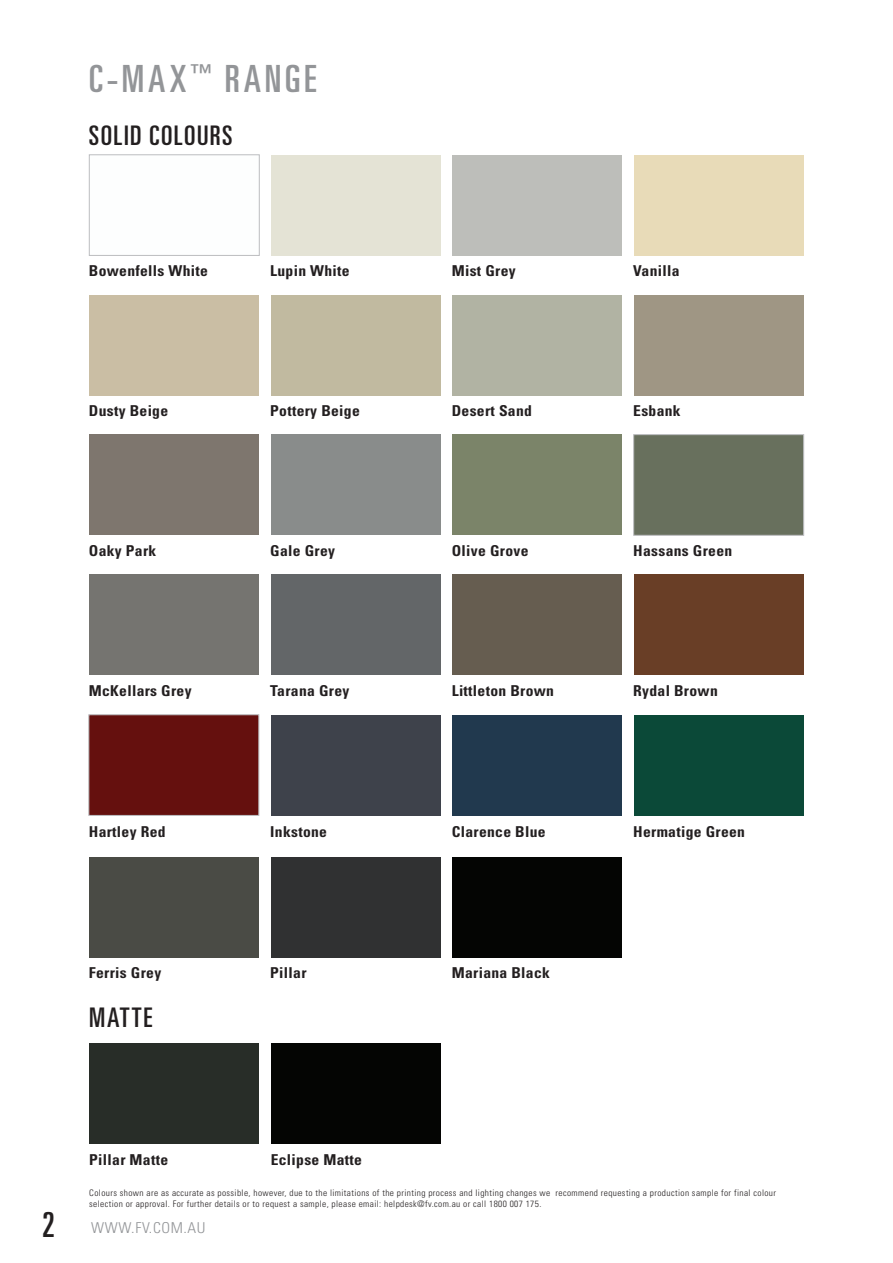
<style>
.page{position:relative;width:893px;height:1263px;background:#fff}
.page>*{position:absolute;margin:0;border:0;box-sizing:border-box;transform-origin:0 0}
.t1{font:ultra-condensed 37.5px "Univers";letter-spacing:.095em;color:#939598;scale:1.04 1}
.t2{font:ultra-condensed 34.5px "Univers";color:#231f20}
.t3{font:ultra-condensed 27px "Univers";letter-spacing:.05em;color:#231f20;scale:1.04 1}
.t4{font:700 condensed 15px "Univers";letter-spacing:.02em;color:#231f20;scale:1.04 1}
.t5{font:300 condensed 15px "Univers";letter-spacing:.04em;color:#939598;scale:1.04 1}
.t6{font:300 condensed 9px/10.8px "Univers";letter-spacing:.04em;color:#231f20;scale:1.04 1}
</style>
<div class="page">
<div style="left:89px;top:1043px;width:170px;height:101px;background:#282d28"></div>
<div style="left:89px;top:154px;width:171px;height:102px;background:#fdfefe;border:1px solid #bcbdc0"></div>
<div style="left:271px;top:1043px;width:170px;height:101px;background:#040503"></div>
<div style="left:89px;top:295px;width:170px;height:100px;background:#cabea4"></div>
<div style="left:89px;top:435px;width:170px;height:100px;background:#7e766e"></div>
<div style="left:89px;top:574px;width:170px;height:101px;background:#757470"></div>
<div style="left:88px;top:714px;width:171px;height:102px;background:#65100e;border:1px solid #bcbdc0"></div>
<div style="left:89px;top:857px;width:170px;height:100px;background:#4a4b45"></div>
<div style="left:271px;top:155px;width:170px;height:100px;background:#e4e3d5"></div>
<div style="left:271px;top:295px;width:170px;height:100px;background:#c1baa0"></div>
<div style="left:271px;top:435px;width:170px;height:100px;background:#898c8b"></div>
<div style="left:271px;top:574px;width:170px;height:101px;background:#636668"></div>
<div style="left:271px;top:715px;width:170px;height:101px;background:#3e424b"></div>
<div style="left:271px;top:857px;width:170px;height:100px;background:#303132"></div>
<div style="left:452px;top:155px;width:170px;height:100px;background:#bdbeba"></div>
<div style="left:452px;top:295px;width:170px;height:100px;background:#b1b3a3"></div>
<div style="left:452px;top:435px;width:170px;height:100px;background:#7b8469"></div>
<div style="left:452px;top:574px;width:170px;height:101px;background:#665d50"></div>
<div style="left:452px;top:715px;width:170px;height:101px;background:#21394e"></div>
<div style="left:452px;top:857px;width:170px;height:100px;background:#040503"></div>
<div style="left:634px;top:155px;width:170px;height:100px;background:#e8dbb8"></div>
<div style="left:634px;top:295px;width:170px;height:100px;background:#9f9684"></div>
<div style="left:633px;top:434px;width:171px;height:102px;background:#68705d;border:1px solid #bcbdc0"></div>
<div style="left:634px;top:574px;width:170px;height:101px;background:#693e26"></div>
<div style="left:634px;top:715px;width:170px;height:101px;background:#0b4938"></div>
<h1 class="t1" style="left:89px;top:58px;width:220px">C-MAX<sup>™</sup> RANGE</h1>
<h3 class="t3" style="left:89px;top:120px;width:140px">SOLID COLOURS</h3>
<p class="t4" style="left:89px;top:262px;width:116px">Bowenfells White</p>
<p class="t4" style="left:270px;top:262px;width:78px">Lupin White</p>
<p class="t4" style="left:452px;top:262px;width:63px">Mist Grey</p>
<p class="t4" style="left:633px;top:262px;width:46px">Vanilla</p>
<p class="t4" style="left:89px;top:402px;width:78px">Dusty Beige</p>
<p class="t4" style="left:270px;top:402px;width:88px">Pottery Beige</p>
<p class="t4" style="left:452px;top:402px;width:79px">Desert Sand</p>
<p class="t4" style="left:633px;top:402px;width:47px">Esbank</p>
<p class="t4" style="left:89px;top:542px;width:66px">Oaky Park</p>
<p class="t4" style="left:270px;top:542px;width:64px">Gale Grey</p>
<p class="t4" style="left:452px;top:542px;width:75px">Olive Grove</p>
<p class="t4" style="left:633px;top:542px;width:97px">Hassans Green</p>
<p class="t4" style="left:89px;top:681px;width:100px">McKellars Grey</p>
<p class="t4" style="left:270px;top:681px;width:78px">Tarana Grey</p>
<p class="t4" style="left:452px;top:681px;width:100px">Littleton Brown</p>
<p class="t4" style="left:633px;top:681px;width:83px">Rydal Brown</p>
<p class="t4" style="left:89px;top:822px;width:75px">Hartley Red</p>
<p class="t4" style="left:270px;top:822px;width:56px">Inkstone</p>
<p class="t4" style="left:452px;top:822px;width:92px">Clarence Blue</p>
<p class="t4" style="left:633px;top:822px;width:109px">Hermatige Green</p>
<p class="t4" style="left:89px;top:964px;width:71px">Ferris Grey</p>
<p class="t4" style="left:270px;top:964px;width:36px">Pillar</p>
<p class="t4" style="left:452px;top:964px;width:96px">Mariana Black</p>
<h3 class="t3" style="left:89px;top:1002px;width:62px">MATTE</h3>
<p class="t4" style="left:89px;top:1150px;width:77px">Pillar Matte</p>
<p class="t4" style="left:271px;top:1150px;width:89px">Eclipse Matte</p>
<p class="t6" style="left:89px;top:1187px;width:662px">Colours shown are as accurate as possible, however, due to the limitations of the printing process and lighting changes we recommend requesting a production sample for final colour selection or approval. For further details or to request a sample, please email: helpdesk@fv.com.au or call 1800 007 175.</p>
<h2 class="t2" style="left:42px;top:1205px;width:14px">2</h2>
<p class="t5" style="left:91px;top:1218px;width:111px">WWW.FV.COM.AU</p>
</div>
